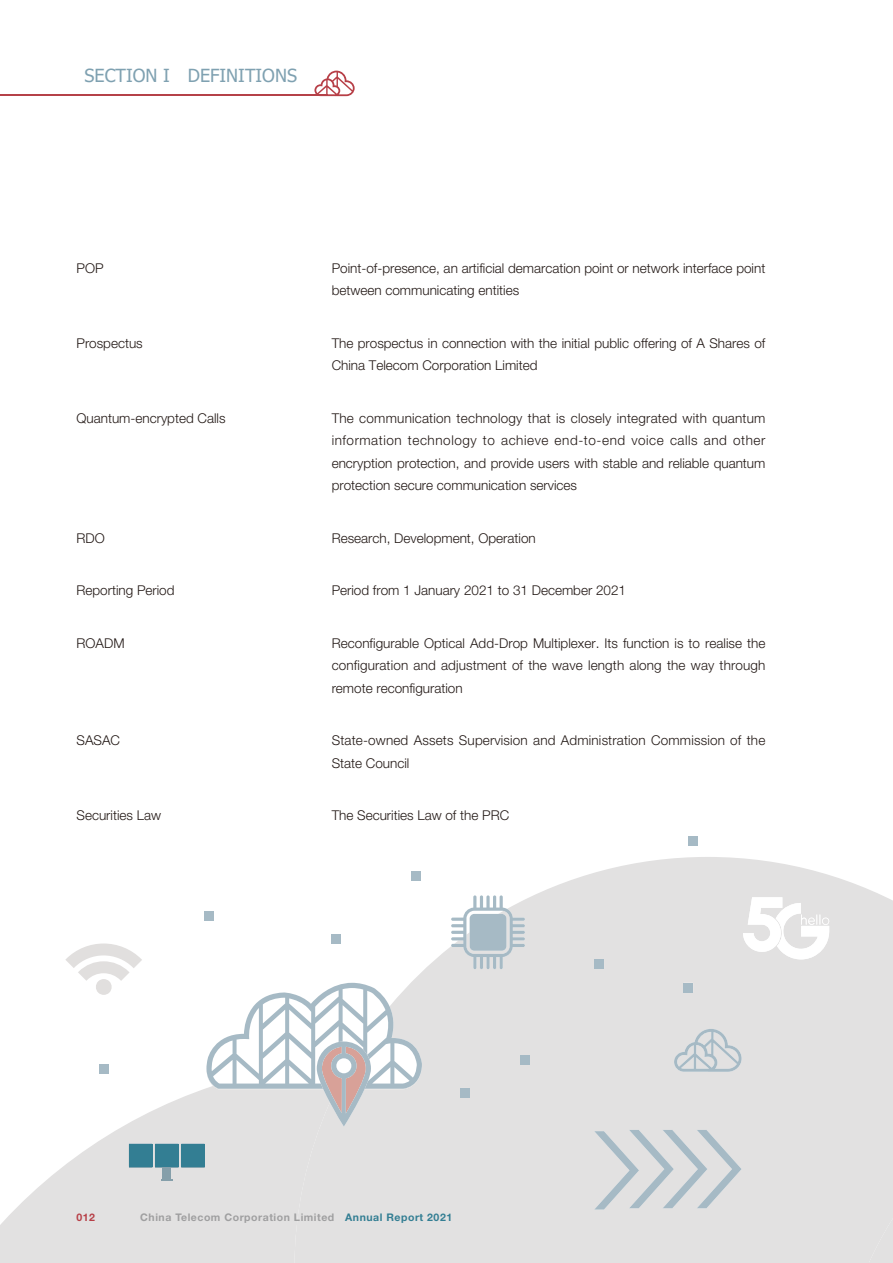
<style>
.page{position:relative;width:893px;height:1263px;background:#fff}
.page>*{position:absolute;margin:0;border:0;box-sizing:border-box;transform-origin:0 0}
.t1{font:18px "Tahoma";color:#7fa1b1}
.t2{font:300 13.5px/22.5px "Helvetica Neue LT Std";color:#231916}
.t3{font:700 10.5px "Helvetica Neue LT Std";letter-spacing:.05em;color:#9f9fa0}
.t4{font:700 10.5px "Helvetica Neue LT Std";color:#b73f47}
.s1{color:#337e93}
</style>
<div class="page">
<svg style="left:314px;top:71px;width:41px;height:25px"></svg>
<hr style="left:0;top:95px;width:327px;height:1px;background:#b54148">
<svg style="left:0;top:1088px;width:294px;height:175px;fill:#e2e1e1"></svg>
<div style="left:163px;top:1167px;width:8px;height:12px;background:#859faa"></div>
<svg style="left:161px;top:1179px;width:12px;height:1px"></svg>
<svg style="left:294px;top:857px;width:599px;height:406px;background:#e6e5e5"></svg>
<div style="left:834px;top:1035px;width:59px;height:228px;background:#e2e1e1"></div>
<svg style="left:65px;top:943px;width:77px;height:52px"></svg>
<svg style="left:451px;top:895px;width:74px;height:74px"></svg>
<svg style="left:129px;top:1143px;width:76px;height:24px"></svg>
<div style="left:181px;top:1144px;width:24px;height:22px;background:#337e93"></div>
<div style="left:99px;top:1065px;width:9px;height:9px;background:#a6bac5"></div>
<div style="left:460px;top:1088px;width:10px;height:9px;background:#a6bac5"></div>
<div style="left:520px;top:1055px;width:10px;height:10px;background:#a6bac5"></div>
<div style="left:205px;top:911px;width:9px;height:9px;background:#a6bac5"></div>
<div style="left:684px;top:983px;width:9px;height:9px;background:#a6bac5"></div>
<div style="left:595px;top:959px;width:9px;height:9px;background:#a6bac5"></div>
<svg style="left:594px;top:1130px;width:148px;height:79px;background:#d2d7da"></svg>
<svg style="left:206px;top:983px;width:216px;height:143px"></svg>
<svg style="left:674px;top:1029px;width:68px;height:43px;background:#cfd5d8"></svg>
<div style="left:332px;top:934px;width:9px;height:9px;background:#a6bac5"></div>
<div style="left:412px;top:871px;width:9px;height:9px;background:#a6bac5"></div>
<div style="left:688px;top:836px;width:10px;height:9px;background:#a6bac5"></div>
<svg style="left:743px;top:897px;width:86px;height:62px"></svg>
<h1 class="t1" style="left:85px;top:64px;width:214px">SECTION I DEFINITIONS</h1>
<p class="t2" style="left:77px;top:258px;width:29px">POP</p>
<p class="t2" style="left:332px;top:258px;width:435px">Point-of-presence, an artificial demarcation point or network interface point between communicating entities</p>
<p class="t2" style="left:77px;top:333px;width:68px">Prospectus</p>
<p class="t2" style="left:332px;top:333px;width:435px">The prospectus in connection with the initial public offering of A Shares of<br>China Telecom Corporation Limited</p>
<p class="t2" style="left:77px;top:408px;width:151px">Quantum-encrypted Calls</p>
<p class="t2" style="left:332px;top:408px;width:435px;text-align:justify">The communication technology that is closely integrated with quantum information technology to achieve end-to-end voice calls and other encryption protection, and provide users with stable and reliable quantum protection secure communication services</p>
<p class="t2" style="left:77px;top:528px;width:30px">RDO</p>
<p class="t2" style="left:332px;top:528px;width:206px">Research, Development, Operation</p>
<p class="t2" style="left:77px;top:581px;width:100px">Reporting Period</p>
<p class="t2" style="left:332px;top:581px;width:296px">Period from 1 January 2021 to 31 December 2021</p>
<p class="t2" style="left:77px;top:633px;width:50px">ROADM</p>
<p class="t2" style="left:332px;top:633px;width:435px;text-align:justify">Reconfigurable Optical Add-Drop Multiplexer. Its function is to realise the configuration and adjustment of the wave length along the way through remote reconfiguration</p>
<p class="t2" style="left:77px;top:731px;width:45px">SASAC</p>
<p class="t2" style="left:332px;top:731px;width:435px">State-owned Assets Supervision and Administration Commission of the<br>State Council</p>
<p class="t2" style="left:77px;top:806px;width:86px">Securities Law</p>
<p class="t2" style="left:332px;top:806px;width:179px">The Securities Law of the PRC</p>
<p class="t4" style="left:77px;top:1214px;width:20px">012</p>
<p class="t3" style="left:140px;top:1214px;width:313px">China Telecom Corporation Limited <span class="s1">Annual Report 2021</span></p>
</div>
